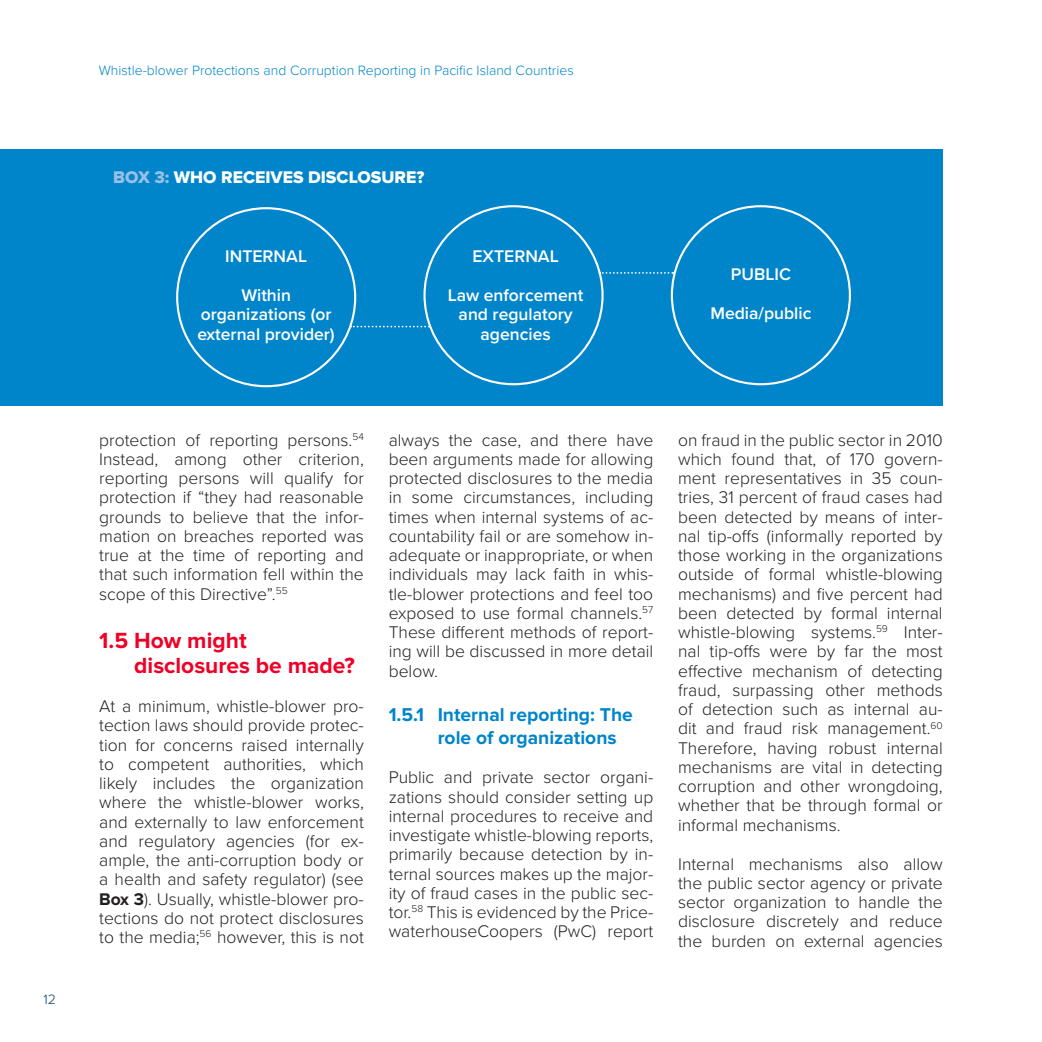
<style>
.page{position:relative;width:1042px;height:1042px;background:#fff}
.page>*{position:absolute;margin:0;border:0;box-sizing:border-box;transform-origin:0 0}
.heading_2{font:700 22.75px/25px "Proxima Nova";color:#ef0027}
.heading_2-2{font:700 19.25px/23.1px "Proxima Nova";color:#0085ca}
.t1{font:300 17.5px/19.2px "Proxima Nova";color:#231f20;text-align:justify}
.t2{font:600 17.5px/19.2px "Proxima Nova";color:#fff;text-align:center}
.t3{font:17.5px "Proxima Nova Extrabld";color:#fff}
.t4{font:300 14px "Proxima Nova";color:#0085ca}
.t5{font:300 14px "Proxima Nova";color:#06436a}
.s1{color:#99c0e6}
.s2{font-weight:700}
</style>
<div class="page">
<div style="left:0;top:149px;width:943px;height:256px;background:#0085ca"></div>
<svg style="left:350px;top:326px;width:80px;height:1px"></svg>
<svg style="left:599px;top:272px;width:74px;height:2px"></svg>
<p class="t5" style="left:43px;top:989px;width:14px">12</p>
<p class="t4" style="left:99px;top:60px;width:476px">Whistle-blower Protections and Corruption Reporting in Pacific Island Countries</p>
<p class="t3" style="left:113px;top:169px;width:313px"><span class="s1">BOX 3:</span> WHO RECEIVES DISCLOSURE?</p>
<p class="t2" style="left:225px;top:246px;width:83px">INTERNAL</p>
<p class="t2" style="left:198px;top:285px;width:139px">Within organizations (or external provider)</p>
<p class="t2" style="left:472px;top:246px;width:88px">EXTERNAL</p>
<p class="t2" style="left:448px;top:285px;width:137px">Law enforcement and regulatory agencies</p>
<p class="t2" style="left:731px;top:264px;width:62px">PUBLIC</p>
<p class="t2" style="left:710px;top:303px;width:103px">Media/public</p>
<p class="t1" style="left:99px;top:429px;width:266px">protection of reporting persons.<sup>54<br></sup>Instead, among other criterion, reporting persons will qualify for protection if “they had reasonable grounds to believe that the infor&shy;mation on breaches reported was true at the time of reporting and that such information fell within the scope of this Directive”.<sup>55</sup></p>
<p class="heading_2" style="left:134px;top:629px;width:222px;text-indent:-35px">1.5 How might disclosures be made?</p>
<p class="t1" style="left:99px;top:695px;width:266px">At a minimum, whistle-blower pro&shy;tection laws should provide protec&shy;tion for concerns raised internally to competent authorities, which likely includes the organization where the whistle-blower works, and externally to law enforcement and regulatory agencies (for ex&shy;ample, the anti-corruption body or a health and safety regulator) (see <span class="s2">Box 3</span>). Usually, whistle-blower pro&shy;tections do not protect disclosures to the media;<sup>56</sup> however, this is not</p>
<p class="t1" style="left:389px;top:429px;width:266px">always the case, and there have been arguments made for allowing protected disclosures to the media in some circumstances, including times when internal systems of ac&shy;countability fail or are somehow in&shy;adequate or inappropriate, or when individuals may lack faith in whis&shy;tle-blower protections and feel too exposed to use formal channels.<sup>57<br></sup>These different methods of report&shy;ing will be discussed in more detail below.</p>
<p class="heading_2-2" style="left:438px;top:704px;width:197px;text-indent:-49px">1.5.1 Internal reporting: The role of organizations</p>
<p class="t1" style="left:389px;top:767px;width:266px">Public and private sector organi&shy;zations should consider setting up internal procedures to receive and investigate whistle-blowing reports, primarily because detection by in&shy;ternal sources makes up the major&shy;ity of fraud cases in the public sec&shy;tor.<sup>58</sup> This is evidenced by the Price&shy;waterhouseCoopers (PwC) report</p>
<p class="t1" style="left:678px;top:429px;width:266px">on fraud in the public sector in 2010 which found that, of 170 govern&shy;ment representatives in 35 coun&shy;tries, 31 percent of fraud cases had been detected by means of inter&shy;nal tip-offs (informally reported by those working in the organizations outside of formal whistle-blowing mechanisms) and five percent had been detected by formal internal whistle-blowing systems.<sup>59</sup> Inter&shy;nal tip-offs were by far the most effective mechanism of detecting fraud, surpassing other methods of detection such as internal au&shy;dit and fraud risk management.<sup>60<br></sup>Therefore, having robust internal mechanisms are vital in detecting corruption and other wrongdoing, whether that be through formal or informal mechanisms.</p>
<p class="t1" style="left:678px;top:853px;width:266px">Internal mechanisms also allow the public sector agency or private sector organization to handle the disclosure discretely and reduce the burden on external agencies</p>
</div>
